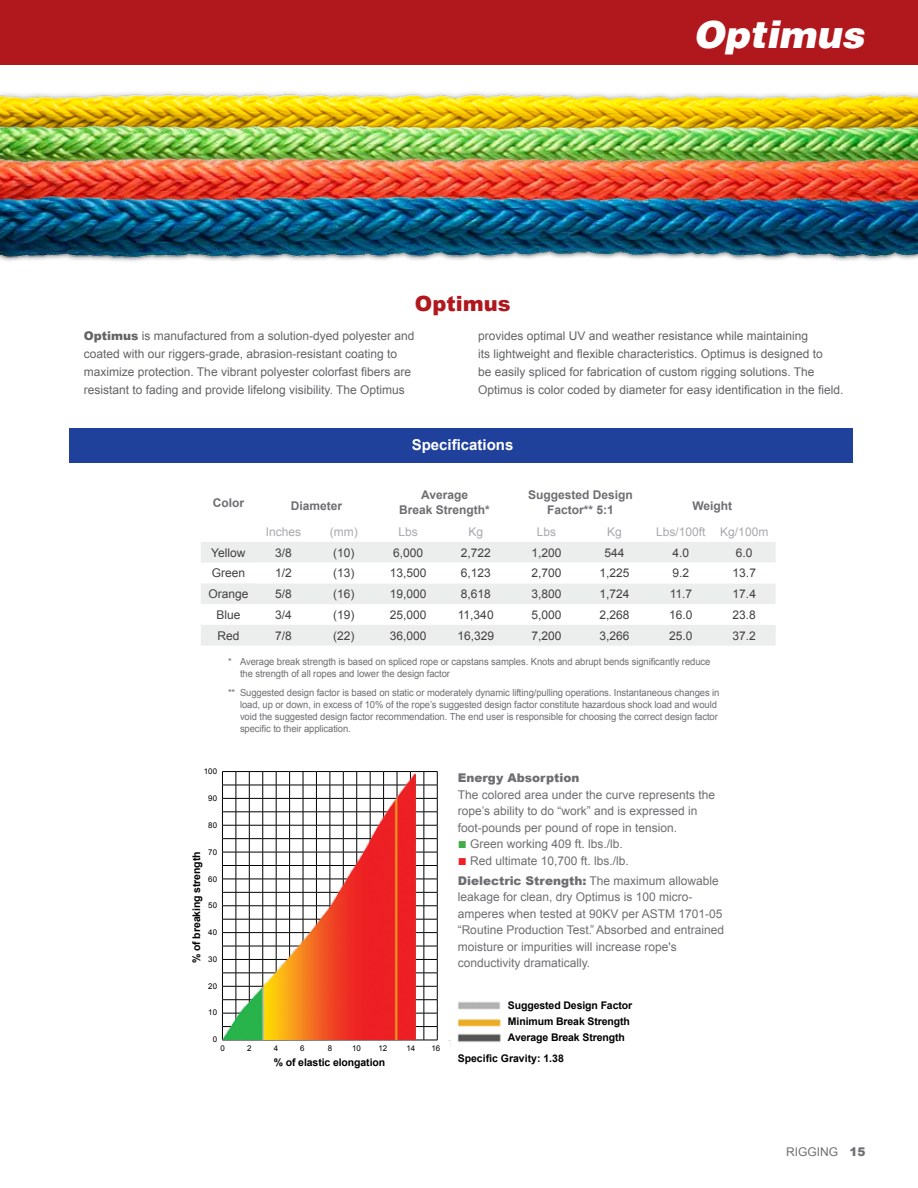
<style>
.page{position:relative;width:918px;height:1188px;background:#fff}
.page>*{position:absolute;margin:0;border:0;box-sizing:border-box;transform-origin:0 0}
.t1{font:37.5px "Airbus Special";color:#fff}
.t2{font:900 21px "Arial";color:#b1181e}
.t3{font:700 15px "Arial";color:#fff}
.t4{font:12px/18px "Arial";color:#636466}
.t5{font:12px/16.5px "Arial";color:#6d6e71}
.t6{font:12px "Arial";color:#414042}
.t7{font:700 12px "Arial";color:#6d6e71}
.t8{font:12px "Arial";color:#a7a9ac}
.t9{font:900 12px "Arial";color:#6d6e71}
.t10{font:700 10.5px/15.8px "Arial";letter-spacing:-.01em;color:#000}
.t11{font:9.75px/12px "Arial";letter-spacing:-.01em;color:#6d6e71}
.t12{font:7.95px "Arial";color:#000}
.s1{font-weight:900}
.s2{font-size:15px;color:#41ad49}
.s3{font-size:15px;color:#ed2124}
</style>
<div class="page">
<div style="left:0;top:0;width:918px;height:65px;background:#b1181e"></div>
<img style="left:0;top:92px;width:918px;height:26px">
<div style="left:70px;top:429px;width:783px;height:34px;background:#20419b"></div>
<img style="left:0;top:118px;width:918px;height:30px">
<img style="left:0;top:148px;width:918px;height:42px">
<svg style="left:201px;top:542px;width:575px;height:104px;fill:#eceded"></svg>
<svg style="left:256px;top:563px;width:520px;height:20px"></svg>
<img style="left:0;top:190px;width:918px;height:72px">
<svg style="left:222px;top:771px;width:216px;height:270px"></svg>
<img style="left:449px;top:1001px;width:52px;height:45px">
<img style="left:223px;top:771px;width:193px;height:269px">
<h2 class="t2" style="left:415px;top:288px;width:97px">Optimus</h2>
<h1 class="t1" style="left:693px;top:13px;width:172px">Optimus</h1>
<p class="t4" style="left:84px;top:327px;width:332px"><span class="s1">Optimus</span> is manufactured from a solution-dyed polyester and coated with our riggers-grade, abrasion-resistant coating to maximize protection. The vibrant polyester colorfast fibers are resistant to fading and provide lifelong visibility. The Optimus</p>
<p class="t4" style="left:478px;top:327px;width:367px">provides optimal UV and weather resistance while maintaining<br>its lightweight and flexible characteristics. Optimus is designed to<br>be easily spliced for fabrication of custom rigging solutions. The Optimus is color coded by diameter for easy identification in the field.</p>
<p class="t7" style="left:213px;top:494px;width:33px">Color</p>
<p class="t7" style="left:291px;top:498px;width:53px">Diameter</p>
<h3 class="t3" style="left:412px;top:435px;width:103px">Specifications</h3>
<p class="t7" style="left:421px;top:487px;width:48px">Average</p>
<p class="t7" style="left:528px;top:487px;width:106px">Suggested Design</p>
<p class="t7" style="left:399px;top:502px;width:92px">Break Strength*</p>
<p class="t7" style="left:547px;top:502px;width:68px">Factor** 5:1</p>
<p class="t7" style="left:692px;top:498px;width:41px">Weight</p>
<p class="t8" style="left:266px;top:524px;width:37px">Inches</p>
<p class="t8" style="left:330px;top:524px;width:29px">(mm)</p>
<p class="t8" style="left:398px;top:524px;width:21px">Lbs</p>
<p class="t8" style="left:468px;top:524px;width:16px">Kg</p>
<p class="t8" style="left:537px;top:524px;width:21px">Lbs</p>
<p class="t8" style="left:607px;top:524px;width:16px">Kg</p>
<p class="t8" style="left:656px;top:524px;width:114px">Lbs/100ft Kg/100m</p>
<p class="t6" style="left:211px;top:545px;width:36px">Yellow</p>
<p class="t6" style="left:275px;top:545px;width:18px">3/8</p>
<p class="t6" style="left:333px;top:545px;width:23px">(10)</p>
<p class="t6" style="left:393px;top:545px;width:32px">6,000</p>
<p class="t6" style="left:461px;top:545px;width:32px">2,722</p>
<p class="t6" style="left:531px;top:545px;width:32px">1,200</p>
<p class="t6" style="left:605px;top:545px;width:22px">544</p>
<p class="t6" style="left:673px;top:545px;width:18px">4.0</p>
<p class="t6" style="left:736px;top:545px;width:18px">6.0</p>
<p class="t6" style="left:212px;top:565px;width:35px">Green</p>
<p class="t6" style="left:275px;top:565px;width:18px">1/2</p>
<p class="t6" style="left:333px;top:565px;width:23px">(13)</p>
<p class="t6" style="left:390px;top:565px;width:38px">13,500</p>
<p class="t6" style="left:461px;top:565px;width:32px">6,123</p>
<p class="t6" style="left:531px;top:565px;width:32px">2,700</p>
<p class="t6" style="left:600px;top:565px;width:32px">1,225</p>
<p class="t6" style="left:673px;top:565px;width:18px">9.2</p>
<p class="t6" style="left:733px;top:565px;width:25px">13.7</p>
<p class="t6" style="left:208px;top:586px;width:42px">Orange</p>
<p class="t6" style="left:275px;top:586px;width:18px">5/8</p>
<p class="t6" style="left:333px;top:586px;width:23px">(16)</p>
<p class="t6" style="left:390px;top:586px;width:38px">19,000</p>
<p class="t6" style="left:461px;top:586px;width:32px">8,618</p>
<p class="t6" style="left:531px;top:586px;width:32px">3,800</p>
<p class="t6" style="left:600px;top:586px;width:32px">1,724</p>
<p class="t6" style="left:670px;top:586px;width:24px">11.7</p>
<p class="t6" style="left:733px;top:586px;width:25px">17.4</p>
<p class="t6" style="left:216px;top:607px;width:26px">Blue</p>
<p class="t6" style="left:275px;top:607px;width:18px">3/4</p>
<p class="t6" style="left:333px;top:607px;width:23px">(19)</p>
<p class="t6" style="left:390px;top:607px;width:38px">25,000</p>
<p class="t6" style="left:458px;top:607px;width:37px">11,340</p>
<p class="t6" style="left:531px;top:607px;width:32px">5,000</p>
<p class="t6" style="left:600px;top:607px;width:32px">2,268</p>
<p class="t6" style="left:669px;top:607px;width:25px">16.0</p>
<p class="t6" style="left:733px;top:607px;width:25px">23.8</p>
<p class="t6" style="left:217px;top:628px;width:24px">Red</p>
<p class="t6" style="left:275px;top:628px;width:18px">7/8</p>
<p class="t6" style="left:333px;top:628px;width:23px">(22)</p>
<p class="t6" style="left:390px;top:628px;width:38px">36,000</p>
<p class="t6" style="left:457px;top:628px;width:38px">16,329</p>
<p class="t6" style="left:531px;top:628px;width:32px">7,200</p>
<p class="t6" style="left:600px;top:628px;width:32px">3,266</p>
<p class="t6" style="left:669px;top:628px;width:25px">25.0</p>
<p class="t6" style="left:733px;top:628px;width:25px">37.2</p>
<p class="t11" style="left:240px;top:656px;width:472px;text-indent:-12px">* Average break strength is based on spliced rope or capstans samples. Knots and abrupt bends significantly reduce the strength of all ropes and lower the design factor</p>
<p class="t11" style="left:240px;top:687px;width:481px;text-indent:-12px">** Suggested design factor is based on static or moderately dynamic lifting/pulling operations. Instantaneous changes in load, up or down, in excess of 10% of the rope’s suggested design factor constitute hazardous shock load and would void the suggested design factor recommendation. The end user is responsible for choosing the correct design factor specific to their application.</p>
<p class="t12" style="left:204px;top:766px;width:15px">100</p>
<p class="t12" style="left:208px;top:793px;width:10px">90</p>
<p class="t12" style="left:208px;top:820px;width:10px">80</p>
<p class="t12" style="left:208px;top:847px;width:10px">70</p>
<p class="t12" style="left:208px;top:874px;width:10px">60</p>
<p class="t12" style="left:208px;top:900px;width:10px">50</p>
<p class="t12" style="left:208px;top:927px;width:10px">40</p>
<p class="t12" style="left:208px;top:954px;width:10px">30</p>
<p class="t12" style="left:208px;top:981px;width:10px">20</p>
<p class="t12" style="left:208px;top:1007px;width:10px">10</p>
<p class="t12" style="left:213px;top:1034px;width:6px">0</p>
<p class="t10" style="left:189px;top:963px;width:113px;rotate:-90deg">% of breaking strength</p>
<p class="t12" style="left:220px;top:1043px;width:6px">0</p>
<p class="t12" style="left:247px;top:1043px;width:6px">2</p>
<p class="t12" style="left:274px;top:1043px;width:6px">4</p>
<p class="t12" style="left:300px;top:1043px;width:6px">6</p>
<p class="t12" style="left:328px;top:1043px;width:6px">8</p>
<p class="t12" style="left:352px;top:1043px;width:10px">10</p>
<p class="t12" style="left:379px;top:1043px;width:10px">12</p>
<p class="t12" style="left:406px;top:1043px;width:10px">14</p>
<p class="t12" style="left:431px;top:1043px;width:10px">16</p>
<p class="t10" style="left:274px;top:1055px;width:113px">% of elastic elongation</p>
<p class="t9" style="left:458px;top:769px;width:123px">Energy Absorption</p>
<p class="t5" style="left:458px;top:786px;width:259px">The colored area under the curve represents the rope’s ability to do “work” and is expressed in foot-pounds per pound of rope in tension.</p>
<p class="t5" style="left:458px;top:836px;width:167px"><span class="s2">■</span> Green working 409 ft. lbs./lb.</p>
<p class="t5" style="left:458px;top:851px;width:263px;line-height:19.8px"><span class="s3">■</span> Red ultimate 10,700 ft. lbs./lb.<br><span class="s1">Dielectric Strength:</span> The maximum allowable</p>
<p class="t5" style="left:458px;top:889px;width:268px">leakage for clean, dry Optimus is 100 micro&shy;amperes when tested at 90KV per ASTM 1701-05 “Routine Production Test.” Absorbed and entrained moisture or impurities will increase rope's conductivity dramatically.</p>
<p class="t10" style="left:508px;top:998px;width:126px">Suggested Design Factor<br>Minimum Break Strength<br>Average Break Strength</p>
<p class="t10" style="left:458px;top:1051px;width:108px">Specific Gravity: 1.38</p>
<p class="t5" style="left:786px;top:1144px;width:81px">RIGGING <span class="s1">15</span></p>
</div>
